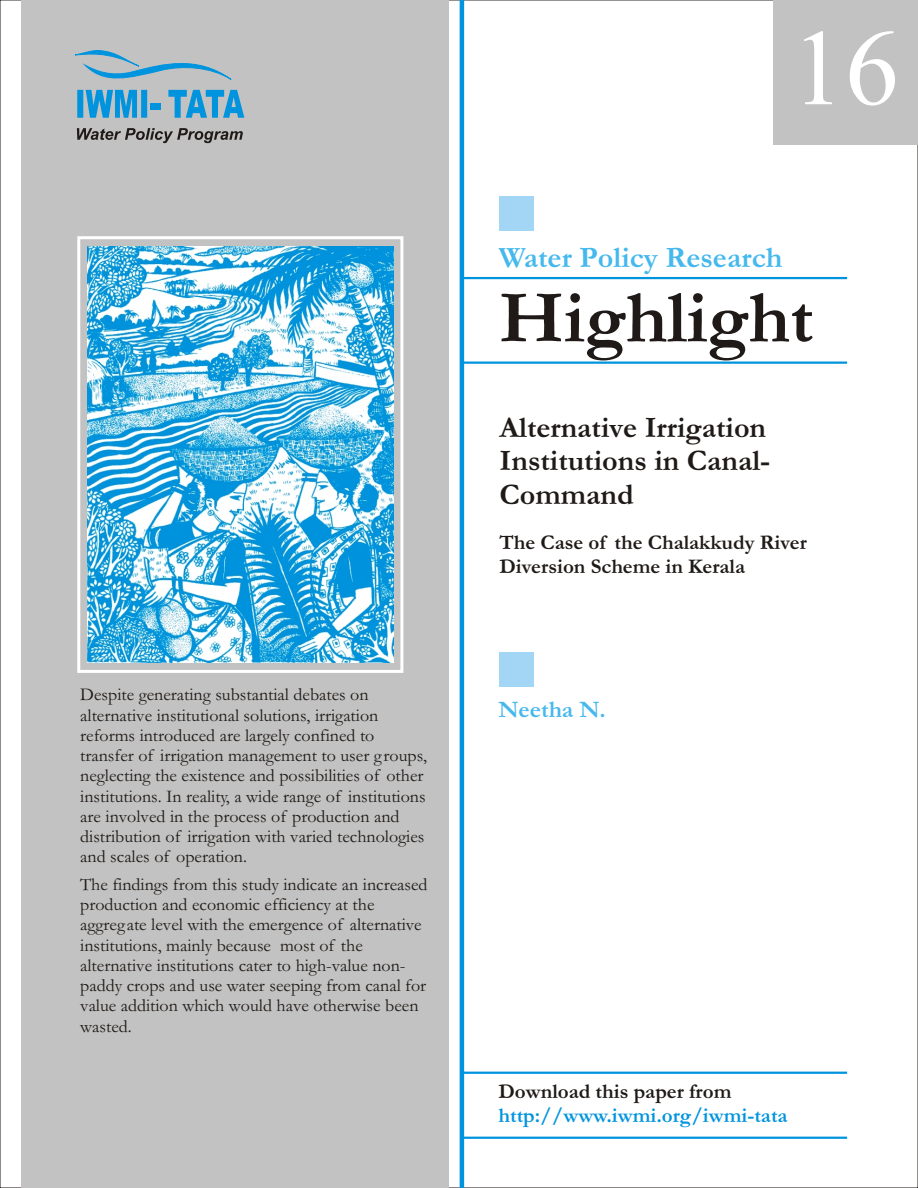
<style>
.page{position:relative;width:918px;height:1188px;background:#fff}
.page>*{position:absolute;margin:0;border:0;box-sizing:border-box;transform-origin:0 0}
.t1{font:108px "Times New Roman";color:#fff}
.t2{font:700 75px "Garamond";color:#1f1a17}
.t3{font:700 30px/33.8px "Garamond";color:#1f1a17}
.t4{font:700 30px "Garamond";color:#45b8ed}
.t5{font:700 24px "Garamond";color:#45b8ed}
.t6{font:700 21px/23.5px "Garamond";color:#1f1a17}
.t7{font:700 21px "Garamond";color:#0094de}
.t8{font:18px/20.2px "Garamond";color:#1f1a17}
</style>
<div class="page">
<div style="left:21px;top:0;width:428px;height:1188px;background:#c2c2c2"></div>
<div style="left:773px;top:0;width:145px;height:145px;background:#c2c2c2"></div>
<hr style="left:460px;top:0;width:4px;height:1188px;background:#0094de">
<hr style="left:462px;top:277px;width:385px;height:2px;background:#0094de">
<hr style="left:462px;top:362px;width:385px;height:2px;background:#0094de">
<hr style="left:462px;top:1072px;width:385px;height:2px;background:#0094de">
<hr style="left:462px;top:1137px;width:385px;height:2px;background:#0094de">
<div style="left:499px;top:196px;width:35px;height:34px;background:#a3d6f5"></div>
<div style="left:77px;top:236px;width:326px;height:437px;border:3px solid #fff"></div>
<svg style="left:77px;top:128px;width:166px;height:15px"></svg>
<svg style="left:75px;top:50px;width:169px;height:68px"></svg>
<div style="left:499px;top:652px;width:35px;height:35px;background:#a3d6f5"></div>
<img style="left:87px;top:246px;width:306px;height:417px">
<p class="t8" style="left:80px;top:687px;width:348px">Despite generating substantial debates on alternative institutional solutions, irrigation reforms introduced are largely confined to transfer of irrigation management to user groups, neglecting the existence and possibilities of other institutions. In reality, a wide range of institutions are involved in the process of production and distribution of irrigation with varied technologies and scales of operation.</p>
<p class="t8" style="left:80px;top:876px;width:349px">The findings from this study indicate an increased production and economic efficiency at the aggregate level with the emergence of alternative institutions, mainly because most of the alternative institutions cater to high-value non&shy;paddy crops and use water seeping from canal for value addition which would have otherwise been wasted.</p>
<h1 class="t1" style="left:791px;top:29px;width:109px">16</h1>
<h3 class="t4" style="left:499px;top:248px;width:285px">Water Policy Research</h3>
<h2 class="t2" style="left:499px;top:293px;width:316px">Highlight</h2>
<h3 class="t3" style="left:500px;top:414px;width:272px">Alternative Irrigation<br>Institutions in Canal-<br>Command</h3>
<p class="t6" style="left:499px;top:534px;width:309px">The Case of the Chalakkudy River<br>Diversion Scheme in Kerala</p>
<h3 class="t5" style="left:498px;top:702px;width:109px">Neetha N.</h3>
<p class="t6" style="left:499px;top:1082px;width:234px">Download this paper from</p>
<p class="t7" style="left:499px;top:1108px;width:291px">http://www.iwmi.org/iwmi-tata</p>
</div>
